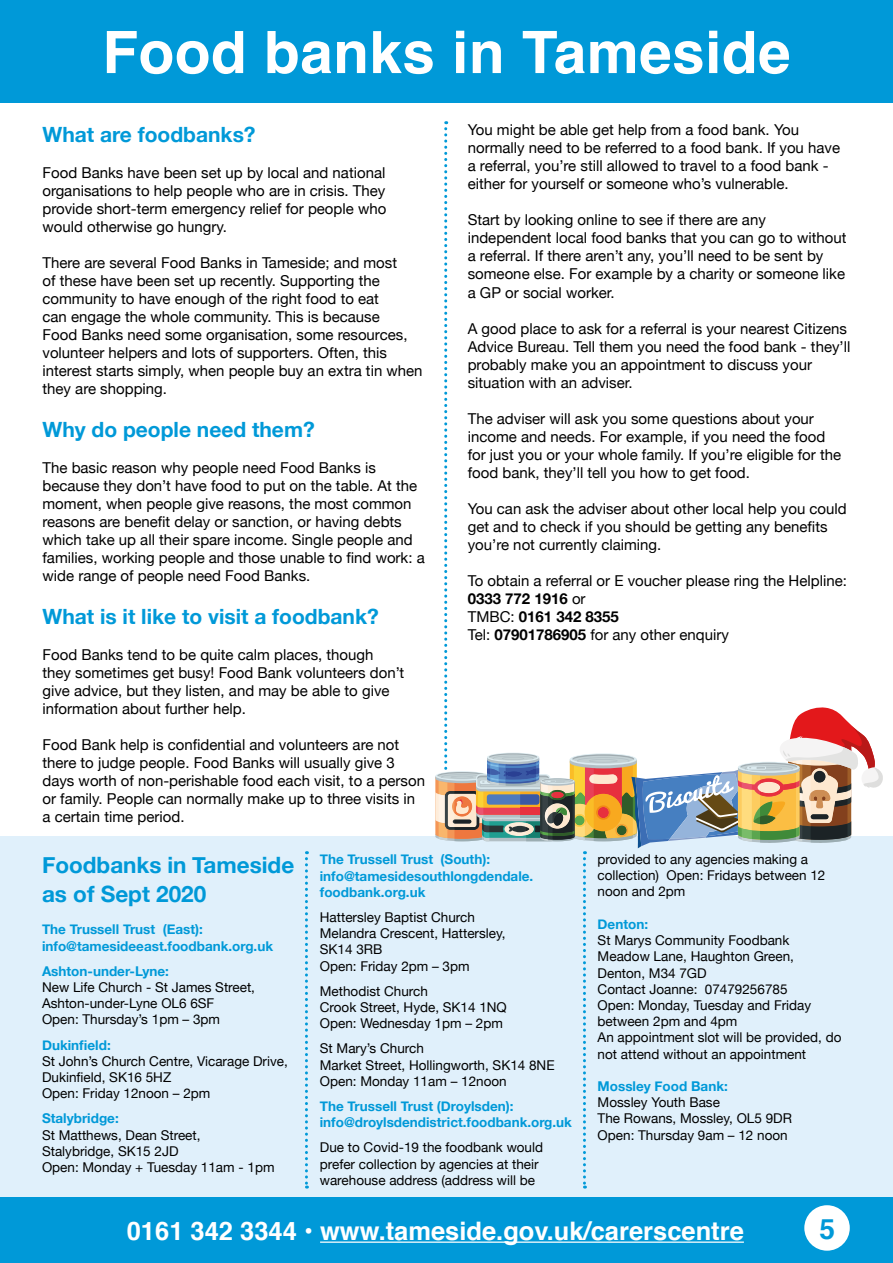
<style>
.page{position:relative;width:893px;height:1263px;background:#fff}
.page>*{position:absolute;margin:0;border:0;box-sizing:border-box;transform-origin:0 0}
.t1{font:700 58.5px "Helvetica";letter-spacing:.01em;color:#fff}
.t2{font:700 28.05px "Helvetica";color:#0099d8}
.t3{font:700 25.5px "Helvetica";color:#fff}
.t4{font:700 22.5px/28.8px "Helvetica Neue";color:#0099d8}
.t5{font:700 21px "Helvetica Neue";color:#0099d8}
.t6{font:15px/18px "Helvetica Neue";color:#000}
.t7{font:13.5px/16.2px "Helvetica Neue";color:#000}
.t8{font:700 13.5px/16.2px "Helvetica Neue";color:#0099d8}
.s1{font-weight:700}
</style>
<div class="page">
<div style="left:0;top:836px;width:893px;height:371px;background:#e0f0fb"></div>
<div style="left:0;top:1198px;width:893px;height:65px;background:#0099d8"></div>
<hr style="left:320px;top:1241px;width:424px;height:2px;background:#fff">
<div style="left:0;top:0;width:893px;height:102px;background:#0099d8"></div>
<svg style="left:305px;top:851px;width:3px;height:337px"></svg>
<svg style="left:435px;top:121px;width:448px;height:1067px"></svg>
<div style="left:804px;top:1205px;width:46px;height:46px;background:#fff;border-radius:50%"></div>
<h1 class="t1" style="left:102px;top:5px;width:690px">Food banks in Tameside</h1>
<h3 class="t5" style="left:43px;top:118px;width:215px">What are foodbanks?</h3>
<p class="t6" style="left:43px;top:164px;width:345px;text-align:justify">Food Banks have been set up by local and national organisations to help people who are in crisis. They provide short-term emergency relief for people who would otherwise go hungry.</p>
<p class="t6" style="left:43px;top:254px;width:382px">There are several Food Banks in Tameside; and most<br>of these have been set up recently. Supporting the community to have enough of the right food to eat<br>can engage the whole community. This is because<br>Food Banks need some organisation, some resources, volunteer helpers and lots of supporters. Often, this interest starts simply, when people buy an extra tin when they are shopping.</p>
<h3 class="t5" style="left:43px;top:413px;width:274px">Why do people need them?</h3>
<p class="t6" style="left:43px;top:459px;width:384px">The basic reason why people need Food Banks is because they don’t have food to put on the table. At the moment, when people give reasons, the most common reasons are benefit delay or sanction, or having debts which take up all their spare income. Single people and families, working people and those unable to find work: a wide range of people need Food Banks.</p>
<h3 class="t5" style="left:43px;top:600px;width:338px">What is it like to visit a foodbank?</h3>
<p class="t6" style="left:43px;top:647px;width:363px">Food Banks tend to be quite calm places, though they sometimes get busy! Food Bank volunteers don’t give advice, but they listen, and may be able to give information about further help.</p>
<p class="t6" style="left:43px;top:737px;width:384px">Food Bank help is confidential and volunteers are not there to judge people. Food Banks will usually give 3 days worth of non-perishable food each visit, to a person or family. People can normally make up to three visits in a certain time period.</p>
<p class="t6" style="left:468px;top:122px;width:374px">You might be able get help from a food bank. You normally need to be referred to a food bank. If you have a referral, you’re still allowed to travel to a food bank - either for yourself or someone who’s vulnerable.</p>
<p class="t6" style="left:468px;top:212px;width:380px">Start by looking online to see if there are any independent local food banks that you can go to without a referral. If there aren’t any, you’ll need to be sent by someone else. For example by a charity or someone like a GP or social worker.</p>
<p class="t6" style="left:468px;top:320px;width:384px">A good place to ask for a referral is your nearest Citizens Advice Bureau. Tell them you need the food bank - they’ll probably make you an appointment to discuss your situation with an adviser.</p>
<p class="t6" style="left:468px;top:410px;width:375px">The adviser will ask you some questions about your income and needs. For example, if you need the food for just you or your whole family. If you’re eligible for the food bank, they’ll tell you how to get food.</p>
<p class="t6" style="left:468px;top:500px;width:380px">You can ask the adviser about other local help you could get and to check if you should be getting any benefits you’re not currently claiming.</p>
<p class="t6" style="left:468px;top:572px;width:381px">To obtain a referral or E voucher please ring the Helpline:<br><span class="s1">0333 772 1916</span> or<br>TMBC: <span class="s1">0161 342 8355<br></span>Tel: <span class="s1">07901786905</span> for any other enquiry</p>
<h3 class="t4" style="left:42px;top:851px;width:254px">Foodbanks in Tameside as of Sept 2020</h3>
<p class="t8" style="left:42px;top:922px;width:233px">The Trussell Trust (East): info@tamesideeast.foodbank.org.uk</p>
<p class="t8" style="left:42px;top:963px;width:129px">Ashton-under-Lyne:</p>
<p class="t7" style="left:42px;top:980px;width:215px">New Life Church - St James Street,<br>Ashton-under-Lyne OL6 6SF<br>Open: Thursday’s 1pm – 3pm</p>
<p class="t8" style="left:42px;top:1037px;width:70px">Dukinfield:</p>
<p class="t7" style="left:42px;top:1054px;width:247px">St John’s Church Centre, Vicarage Drive,<br>Dukinfield, SK16 5HZ<br>Open: Friday 12noon – 2pm</p>
<p class="t8" style="left:42px;top:1111px;width:78px">Stalybridge:</p>
<p class="t7" style="left:42px;top:1127px;width:234px">St Matthews, Dean Street,<br>Stalybridge, SK15 2JD<br>Open: Monday + Tuesday 11am - 1pm</p>
<p class="t8" style="left:320px;top:852px;width:215px">The Trussell Trust (South): info@tamesidesouthlongdendale. foodbank.org.uk</p>
<p class="t7" style="left:320px;top:910px;width:187px">Hattersley Baptist Church<br>Melandra Crescent, Hattersley,<br>SK14 3RB<br>Open: Friday 2pm – 3pm</p>
<p class="t7" style="left:320px;top:984px;width:189px">Methodist Church<br>Crook Street, Hyde, SK14 1NQ<br>Open: Wednesday 1pm – 2pm</p>
<p class="t7" style="left:320px;top:1041px;width:236px">St Mary’s Church<br>Market Street, Hollingworth, SK14 8NE<br>Open: Monday 11am – 12noon</p>
<p class="t8" style="left:320px;top:1098px;width:254px">The Trussell Trust (Droylsden): info@droylsdendistrict.foodbank.org.uk</p>
<p class="t7" style="left:320px;top:1140px;width:225px">Due to Covid-19 the foodbank would prefer collection by agencies at their warehouse address (address will be</p>
<p class="t7" style="left:598px;top:852px;width:229px">provided to any agencies making a collection) Open: Fridays between 12 noon and 2pm</p>
<p class="t8" style="left:598px;top:916px;width:52px">Denton:</p>
<p class="t7" style="left:598px;top:933px;width:245px">St Marys Community Foodbank<br>Meadow Lane, Haughton Green,<br>Denton, M34 7GD<br>Contact Joanne: 07479256785<br>Open: Monday, Tuesday and Friday between 2pm and 4pm<br>An appointment slot will be provided, do not attend without an appointment</p>
<p class="t8" style="left:598px;top:1078px;width:132px">Mossley Food Bank:</p>
<p class="t7" style="left:598px;top:1095px;width:196px">Mossley Youth Base<br>The Rowans, Mossley, OL5 9DR<br>Open: Thursday 9am – 12 noon</p>
<h3 class="t3" style="left:127px;top:1211px;width:619px">0161 342 3344 • www.tameside.gov.uk/carerscentre</h3>
<h2 class="t2" style="left:819px;top:1206px;width:17px">5</h2>
</div>
